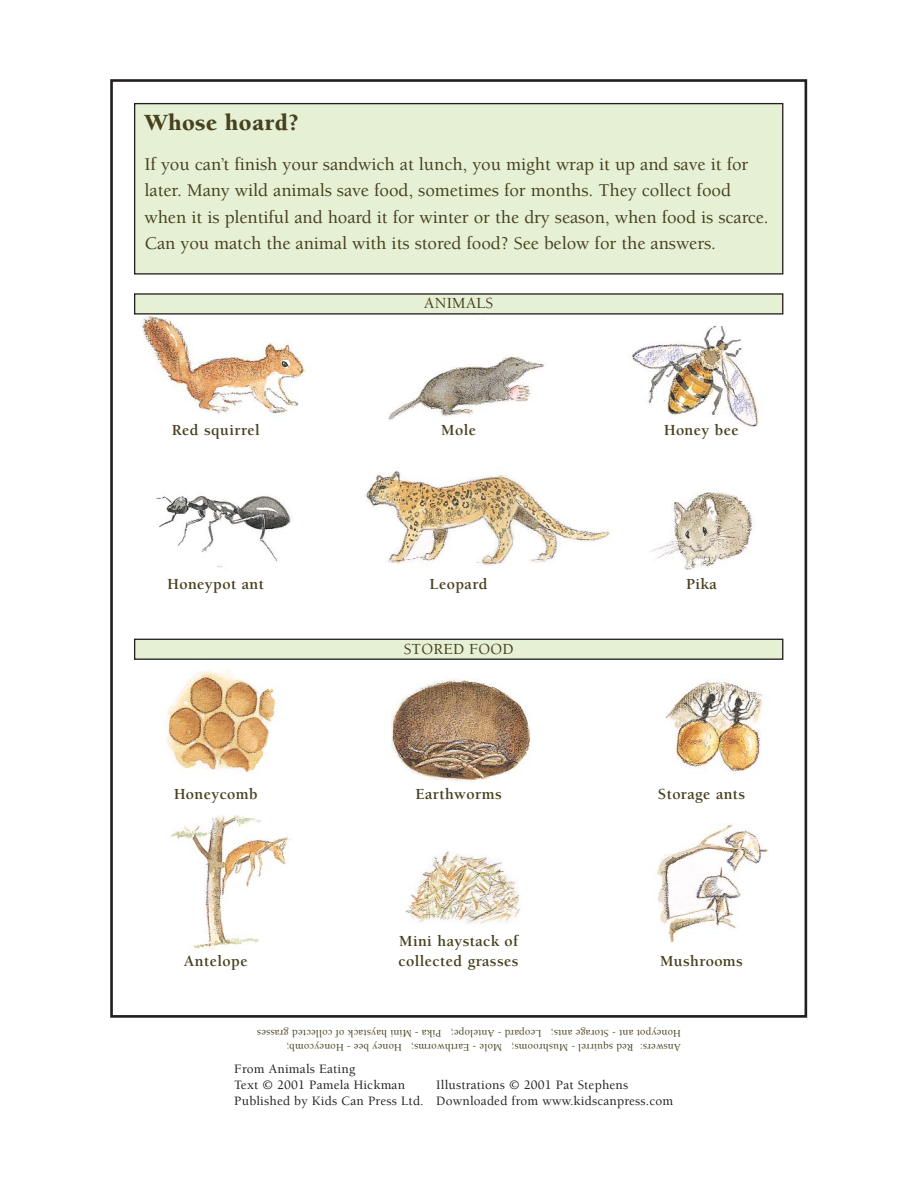
<style>
.page{position:relative;width:918px;height:1188px;background:#fff}
.page>*{position:absolute;margin:0;border:0;box-sizing:border-box;transform-origin:0 0}
.t1{font:900 23.7px "Berkeley";letter-spacing:.015em;color:#47411f}
.t2{font:500 18.45px/26.4px "Berkeley";letter-spacing:-.005em;color:#47411f}
.t3{font:700 15.9px/19.8px "Berkeley";letter-spacing:.025em;color:#47411f}
.t4{font:500 15.9px "Berkeley";letter-spacing:.015em;color:#47411f}
.t5{font:500 13.2px/15.9px "Berkeley";letter-spacing:.015em;color:#231f20}
.t6{font:500 10.5px/14.5px "Berkeley";letter-spacing:.015em;color:#47411f}
</style>
<div class="page">
<img style="left:171px;top:815px;width:598px;height:135px">
<img style="left:156px;top:470px;width:597px;height:99px">
<img style="left:142px;top:316px;width:617px;height:111px">
<div style="left:135px;top:104px;width:648px;height:170px;background:#e5f0d4"></div>
<div style="left:134px;top:103px;width:649px;height:172px;border:1px solid #231f20"></div>
<div style="left:135px;top:294px;width:648px;height:20px;background:#e5f0d4"></div>
<div style="left:134px;top:293px;width:649px;height:22px;border:1px solid #231f20"></div>
<div style="left:135px;top:639px;width:648px;height:20px;background:#e5f0d4"></div>
<div style="left:134px;top:639px;width:649px;height:21px;border:1px solid #231f20"></div>
<img style="left:166px;top:670px;width:597px;height:111px">
<p class="t1" style="left:145px;top:114px;width:156px">Whose hoard?</p>
<p class="t2" style="left:145px;top:153px;width:626px">If you can’t finish your sandwich at lunch, you might wrap it up and save it for later. Many wild animals save food, sometimes for months. They collect food when it is plentiful and hoard it for winter or the dry season, when food is scarce.<br>Can you match the animal with its stored food? See below for the answers.</p>
<p class="t4" style="left:424px;top:297px;width:70px">ANIMALS</p>
<p class="t3" style="left:172px;top:421px;width:90px">Red squirrel</p>
<p class="t3" style="left:441px;top:421px;width:36px">Mole</p>
<p class="t3" style="left:664px;top:421px;width:76px">Honey bee</p>
<p class="t3" style="left:168px;top:576px;width:98px">Honeypot ant</p>
<p class="t3" style="left:430px;top:576px;width:60px">Leopard</p>
<p class="t3" style="left:686px;top:576px;width:32px">Pika</p>
<p class="t4" style="left:404px;top:643px;width:111px">STORED FOOD</p>
<p class="t3" style="left:174px;top:786px;width:85px">Honeycomb</p>
<p class="t3" style="left:415px;top:786px;width:88px">Earthworms</p>
<p class="t3" style="left:658px;top:786px;width:89px">Storage ants</p>
<p class="t3" style="left:184px;top:952px;width:65px">Antelope</p>
<p class="t3" style="left:399px;top:932px;width:122px">Mini haystack of collected grasses</p>
<p class="t3" style="left:660px;top:952px;width:84px">Mushrooms</p>
<p class="t6" style="left:681px;top:1054px;width:425px;rotate:-180deg">Answers: Red squirrel - Mushrooms; Mole - Earthworms; Honey bee - Honeycomb;<br>Honeypot ant - Storage ants; Leopard - Antelope; Pika - Mini haystack of collected grasses</p>
<p class="t5" style="left:234px;top:1062px;width:172px">From Animals Eating<br>Text © 2001 Pamela Hickman</p>
<p class="t5" style="left:234px;top:1078px;width:441px;text-indent:202px">Illustrations © 2001 Pat Stephens<br>Published by Kids Can Press Ltd. Downloaded from www.kidscanpress.com</p>
</div>
